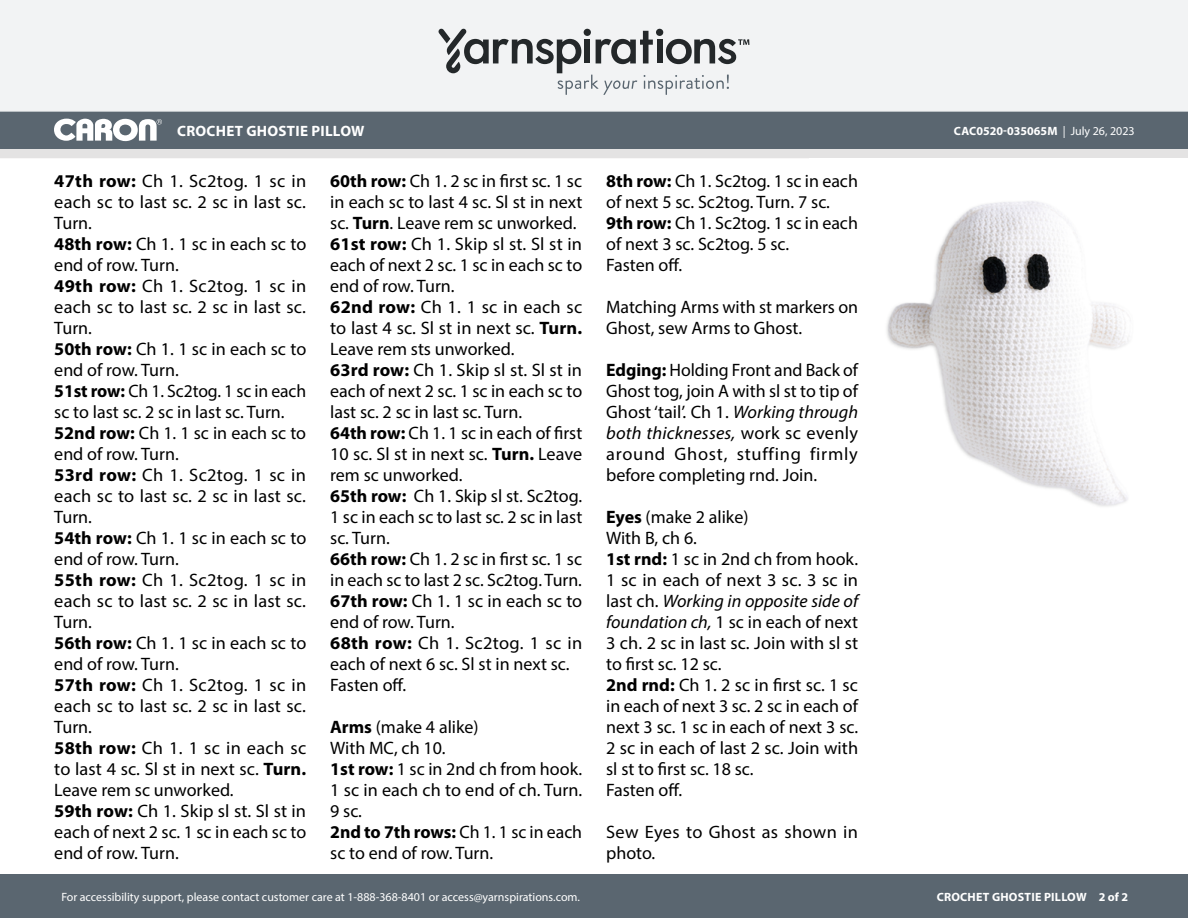
<style>
.page{position:relative;width:1188px;height:918px;background:#fff}
.page>*{position:absolute;margin:0;border:0;box-sizing:border-box;transform-origin:0 0}
.Body_-__Color_coded_6_sizes{font:18px/21px "Myriad Pro";color:#000;text-align:justify}
.Body_-__Auto_Style_with_Keep_lines_toget{font:18px/21px "Myriad Pro";color:#000;text-align:justify}
.Body_-__Color_coded_6_sizes-2{font:18px/21px "Myriad Pro";letter-spacing:.02em;color:#000}
.t1{font:700 15px "Myriad Pro";letter-spacing:.02em;color:#fff}
.t2{font:12px "Myriad Pro";color:#fff}
.t3{font:700 12px "Myriad Pro";color:#fff}
.t4{font:700 12px "Myriad Pro";letter-spacing:.02em;color:#fff}
.s1{font-weight:400}
.s2{font-weight:700}
.s3{font-style:italic}
</style>
<div class="page">
<div style="left:0;top:875px;width:1188px;height:43px;background:#5a6670"></div>
<div style="left:0;top:149px;width:1188px;height:9px;background:#e4e3e3"></div>
<div style="left:0;top:111px;width:1188px;height:38px;background:#5a6670"></div>
<div style="left:0;top:0;width:1188px;height:112px;background:#f2f3f4"></div>
<svg style="left:438px;top:29px;width:311px;height:66px"></svg>
<svg style="left:54px;top:119px;width:108px;height:22px"></svg>
<img style="left:886px;top:201px;width:243px;height:306px">
<p class="t1" style="left:177px;top:121px;width:189px">CROCHET GHOSTIE PILLOW</p>
<p class="t3" style="left:954px;top:123px;width:182px">CAC0520-035065M <span class="s1">| July 26, 2023</span></p>
<p class="Body_-__Color_coded_6_sizes" style="left:54px;top:170px;width:254px"><span class="s2">47th row:</span> Ch 1. Sc2tog. 1 sc in each sc to last sc. 2 sc in last sc.<br>Turn.</p>
<p class="Body_-__Color_coded_6_sizes" style="left:54px;top:233px;width:254px"><span class="s2">48th row:</span> Ch 1. 1 sc in each sc to end of row. Turn.</p>
<p class="Body_-__Color_coded_6_sizes" style="left:54px;top:275px;width:254px"><span class="s2">49th row:</span> Ch 1. Sc2tog. 1 sc in each sc to last sc. 2 sc in last sc.<br>Turn.</p>
<p class="Body_-__Color_coded_6_sizes" style="left:54px;top:338px;width:254px"><span class="s2">50th row:</span> Ch 1. 1 sc in each sc to end of row. Turn.</p>
<p class="Body_-__Color_coded_6_sizes" style="left:54px;top:380px;width:253px"><span class="s2">51st row:</span> Ch 1. Sc2tog. 1 sc in each sc to last sc. 2 sc in last sc. Turn.</p>
<p class="Body_-__Color_coded_6_sizes" style="left:54px;top:422px;width:253px"><span class="s2">52nd row:</span> Ch 1. 1 sc in each sc to end of row. Turn.</p>
<p class="Body_-__Color_coded_6_sizes" style="left:54px;top:464px;width:253px"><span class="s2">53rd row:</span> Ch 1. Sc2tog. 1 sc in each sc to last sc. 2 sc in last sc.<br>Turn.</p>
<p class="Body_-__Color_coded_6_sizes" style="left:54px;top:527px;width:254px"><span class="s2">54th row:</span> Ch 1. 1 sc in each sc to end of row. Turn.</p>
<p class="Body_-__Color_coded_6_sizes" style="left:54px;top:569px;width:254px"><span class="s2">55th row:</span> Ch 1. Sc2tog. 1 sc in each sc to last sc. 2 sc in last sc.<br>Turn.</p>
<p class="Body_-__Color_coded_6_sizes" style="left:54px;top:632px;width:254px"><span class="s2">56th row:</span> Ch 1. 1 sc in each sc to end of row. Turn.</p>
<p class="Body_-__Color_coded_6_sizes" style="left:54px;top:674px;width:254px"><span class="s2">57th row:</span> Ch 1. Sc2tog. 1 sc in each sc to last sc. 2 sc in last sc.<br>Turn.</p>
<p class="Body_-__Auto_Style_with_Keep_lines_toget" style="left:54px;top:737px;width:253px"><span class="s2">58th row:</span> Ch 1. 1 sc in each sc to last 4 sc. Sl st in next sc. <span class="s2">Turn.<br></span>Leave rem sc unworked.</p>
<p class="Body_-__Color_coded_6_sizes" style="left:54px;top:800px;width:253px"><span class="s2">59th row:</span> Ch 1. Skip sl st. Sl st in each of next 2 sc. 1 sc in each sc to end of row. Turn.</p>
<p class="Body_-__Color_coded_6_sizes" style="left:330px;top:170px;width:254px"><span class="s2">60th row:</span> Ch 1. 2 sc in first sc. 1 sc in each sc to last 4 sc. Sl st in next sc. <span class="s2">Turn</span>. Leave rem sc unworked.</p>
<p class="Body_-__Color_coded_6_sizes" style="left:330px;top:233px;width:253px"><span class="s2">61st row:</span> Ch 1. Skip sl st. Sl st in each of next 2 sc. 1 sc in each sc to end of row. Turn.</p>
<p class="Body_-__Color_coded_6_sizes" style="left:330px;top:296px;width:253px"><span class="s2">62nd row:</span> Ch 1. 1 sc in each sc to last 4 sc. Sl st in next sc. <span class="s2">Turn.<br></span>Leave rem sts unworked.</p>
<p class="Body_-__Color_coded_6_sizes" style="left:330px;top:359px;width:253px"><span class="s2">63rd row:</span> Ch 1. Skip sl st. Sl st in each of next 2 sc. 1 sc in each sc to last sc. 2 sc in last sc. Turn.</p>
<p class="Body_-__Auto_Style_with_Keep_lines_toget" style="left:330px;top:422px;width:254px"><span class="s2">64th row:</span> Ch 1. 1 sc in each of first 10 sc. Sl st in next sc. <span class="s2">Turn.</span> Leave rem sc unworked.</p>
<p class="Body_-__Color_coded_6_sizes" style="left:330px;top:485px;width:254px"><span class="s2">65th row:</span> Ch 1. Skip sl st. Sc2tog.<br>1 sc in each sc to last sc. 2 sc in last sc. Turn.</p>
<p class="Body_-__Color_coded_6_sizes" style="left:330px;top:548px;width:253px"><span class="s2">66th row:</span> Ch 1. 2 sc in first sc. 1 sc in each sc to last 2 sc. Sc2tog. Turn.</p>
<p class="Body_-__Color_coded_6_sizes" style="left:330px;top:590px;width:254px"><span class="s2">67th row:</span> Ch 1. 1 sc in each sc to end of row. Turn.</p>
<p class="Body_-__Color_coded_6_sizes" style="left:330px;top:632px;width:254px"><span class="s2">68th row:</span> Ch 1. Sc2tog. 1 sc in each of next 6 sc. Sl st in next sc.</p>
<p class="Body_-__Color_coded_6_sizes" style="left:330px;top:674px;width:77px">Fasten off.</p>
<p class="Body_-__Color_coded_6_sizes" style="left:330px;top:716px;width:150px"><span class="s2">Arms</span> (make 4 alike)</p>
<p class="Body_-__Color_coded_6_sizes" style="left:330px;top:737px;width:117px">With MC, ch 10.</p>
<p class="Body_-__Color_coded_6_sizes" style="left:330px;top:758px;width:254px"><span class="s2">1st row:</span> 1 sc in 2nd ch from hook.<br>1 sc in each ch to end of ch. Turn.<br>9 sc.</p>
<p class="Body_-__Color_coded_6_sizes" style="left:330px;top:821px;width:253px"><span class="s2">2nd to 7th rows:</span> Ch 1. 1 sc in each sc to end of row. Turn.</p>
<p class="Body_-__Color_coded_6_sizes" style="left:606px;top:170px;width:253px"><span class="s2">8th row:</span> Ch 1. Sc2tog. 1 sc in each of next 5 sc. Sc2tog. Turn. 7 sc.</p>
<p class="Body_-__Color_coded_6_sizes" style="left:606px;top:212px;width:253px"><span class="s2">9th row:</span> Ch 1. Sc2tog. 1 sc in each of next 3 sc. Sc2tog. 5 sc.</p>
<p class="Body_-__Color_coded_6_sizes" style="left:606px;top:254px;width:77px">Fasten off.</p>
<p class="Body_-__Color_coded_6_sizes" style="left:606px;top:296px;width:254px">Matching Arms with st markers on<br>Ghost, sew Arms to Ghost.</p>
<p class="Body_-__Color_coded_6_sizes" style="left:606px;top:359px;width:253px"><span class="s2">Edging:</span> Holding Front and Back of Ghost tog, join A with sl st to tip of Ghost ‘tail’. Ch 1. <span class="s3">Working through both thicknesses,</span> work sc evenly around Ghost, stuffing firmly before completing rnd. Join.</p>
<p class="Body_-__Color_coded_6_sizes" style="left:606px;top:506px;width:144px"><span class="s2">Eyes</span> (make 2 alike)</p>
<p class="Body_-__Color_coded_6_sizes" style="left:606px;top:527px;width:92px">With B, ch 6.</p>
<p class="Body_-__Color_coded_6_sizes" style="left:606px;top:548px;width:254px"><span class="s2">1st rnd:</span> 1 sc in 2nd ch from hook.<br>1 sc in each of next 3 sc. 3 sc in last ch. <span class="s3">Working in opposite side of foundation ch,</span> 1 sc in each of next 3 ch. 2 sc in last sc. Join with sl st to first sc. 12 sc.</p>
<p class="Body_-__Color_coded_6_sizes" style="left:606px;top:674px;width:254px"><span class="s2">2nd rnd:</span> Ch 1. 2 sc in first sc. 1 sc in each of next 3 sc. 2 sc in each of next 3 sc. 1 sc in each of next 3 sc.<br>2 sc in each of last 2 sc. Join with sl st to first sc. 18 sc.</p>
<p class="Body_-__Color_coded_6_sizes" style="left:606px;top:779px;width:77px">Fasten off.</p>
<p class="Body_-__Color_coded_6_sizes-2" style="left:606px;top:821px;width:253px">Sew Eyes to Ghost as shown in photo.</p>
<p class="t2" style="left:61px;top:889px;width:520px">For accessibility support, please contact customer care at 1-888-368-8401 or access@yarnspirations.com.</p>
<p class="t4" style="left:937px;top:889px;width:193px">CROCHET GHOSTIE PILLOW 2 of 2</p>
</div>
